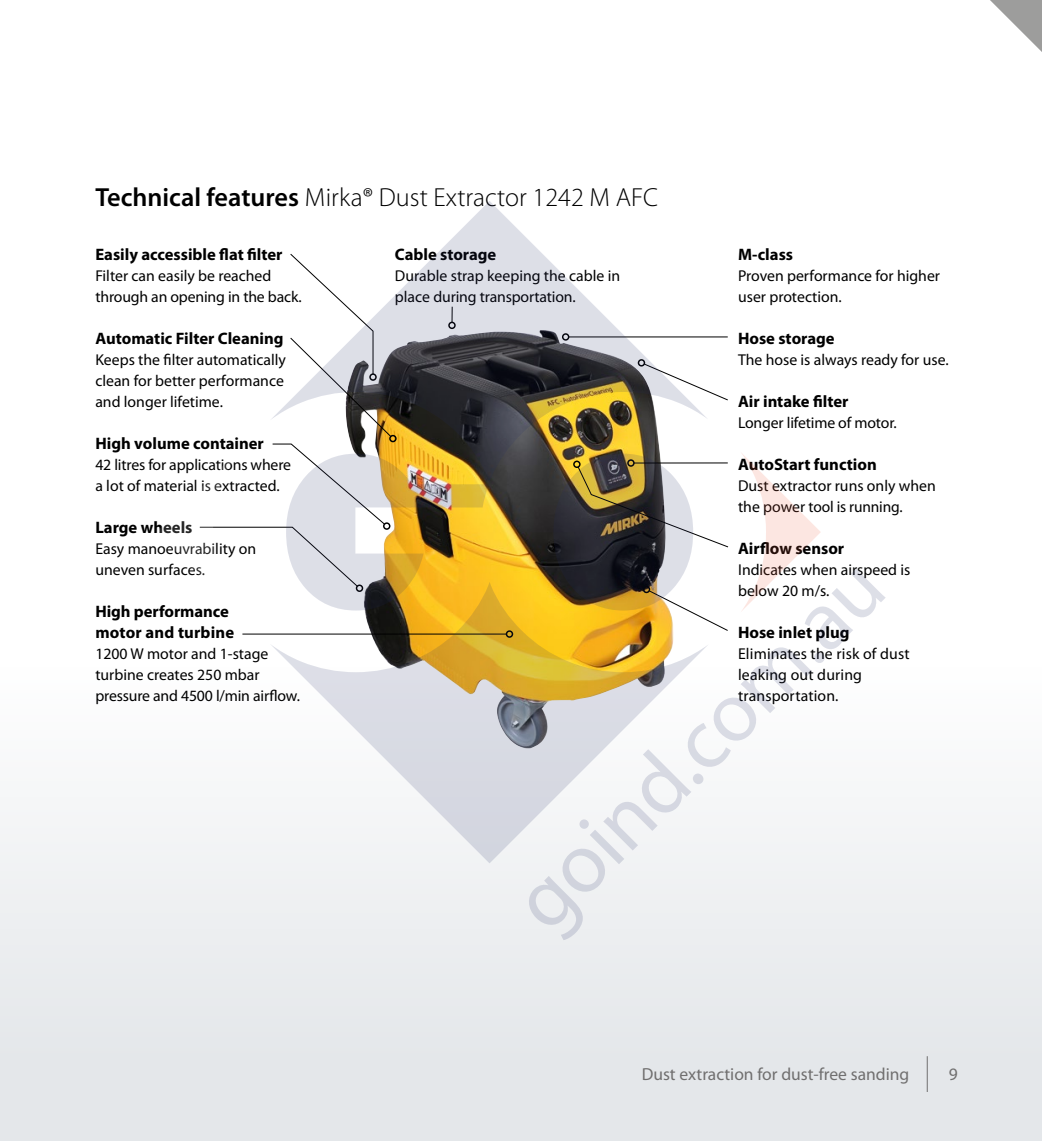
<style>
.page{position:relative;width:1042px;height:1141px;background:#fff}
.page>*{position:absolute;margin:0;border:0;box-sizing:border-box;transform-origin:0 0}
.t1{font:300 26.25px "Myriad Pro";color:#000}
.t2{font:17.5px "Myriad Pro";color:#706f6f}
.t3{font:700 16.62px/21px "Myriad Pro";color:#000}
.t4{font:15.75px/21px "Myriad Pro";color:#000}
.s1{font-weight:600}
</style>
<div class="page">
<div style="left:0;top:481px;width:1042px;height:660px;background:linear-gradient(to bottom,#fff,#e2e5e8)"></div>
<svg style="left:990px;top:0;width:52px;height:52px"></svg>
<img style="left:489px;top:482px;width:37px;height:100px">
<hr style="left:569px;top:336px;width:159px;height:1px;background:#000">
<svg style="left:708px;top:391px;width:20px;height:10px"></svg>
<hr style="left:242px;top:634px;width:264px;height:1px;background:#000">
<hr style="left:927px;top:1056px;width:1px;height:36px;background:#706f6f">
<img style="left:990px;top:25px;width:14px;height:27px">
<svg style="left:438px;top:201px;width:270px;height:281px"></svg>
<svg style="left:270px;top:582px;width:256px;height:281px"></svg>
<svg style="left:156px;top:253px;width:333px;height:361px"></svg>
<svg style="left:526px;top:451px;width:359px;height:489px"></svg>
<h1 class="t1" style="left:95px;top:183px;width:564px"><span class="s1">Technical features</span> Mirka® Dust Extractor 1242 M AFC</h1>
<p class="t3" style="left:95px;top:243px;width:189px">Easily accessible flat filter</p>
<p class="t4" style="left:95px;top:264px;width:208px">Filter can easily be reached through an opening in the back.</p>
<p class="t3" style="left:95px;top:327px;width:190px">Automatic Filter Cleaning</p>
<p class="t4" style="left:95px;top:348px;width:192px">Keeps the filter automatically clean for better performance and longer lifetime.</p>
<p class="t3" style="left:95px;top:432px;width:170px">High volume container</p>
<p class="t4" style="left:95px;top:453px;width:197px">42 litres for applications where a lot of material is extracted.</p>
<p class="t3" style="left:95px;top:516px;width:99px">Large wheels</p>
<p class="t4" style="left:95px;top:537px;width:162px">Easy manoeuvrability on uneven surfaces.</p>
<p class="t3" style="left:95px;top:600px;width:140px">High performance motor and turbine</p>
<p class="t4" style="left:95px;top:642px;width:206px">1200 W motor and 1-stage turbine creates 250 mbar pressure and 4500 l/min airflow.</p>
<p class="t3" style="left:395px;top:243px;width:103px">Cable storage</p>
<p class="t4" style="left:395px;top:264px;width:227px">Durable strap keeping the cable in place during transportation.</p>
<p class="t3" style="left:738px;top:243px;width:57px">M-class</p>
<p class="t4" style="left:738px;top:264px;width:203px">Proven performance for higher user protection.</p>
<p class="t3" style="left:738px;top:327px;width:98px">Hose storage</p>
<p class="t4" style="left:738px;top:348px;width:212px">The hose is always ready for use.</p>
<p class="t3" style="left:738px;top:390px;width:112px">Air intake filter</p>
<p class="t4" style="left:738px;top:411px;width:160px">Longer lifetime of motor.</p>
<p class="t3" style="left:738px;top:453px;width:140px">AutoStart function</p>
<p class="t4" style="left:738px;top:474px;width:199px">Dust extractor runs only when the power tool is running.</p>
<p class="t3" style="left:738px;top:537px;width:108px">Airflow sensor</p>
<p class="t4" style="left:738px;top:558px;width:174px">Indicates when airspeed is below 20 m/s.</p>
<p class="t3" style="left:738px;top:621px;width:113px">Hose inlet plug</p>
<p class="t4" style="left:738px;top:642px;width:173px">Eliminates the risk of dust leaking out during transportation.</p>
<p class="t2" style="left:642px;top:1063px;width:269px">Dust extraction for dust-free sanding</p>
<p class="t2" style="left:948px;top:1063px;width:10px">9</p>
</div>
